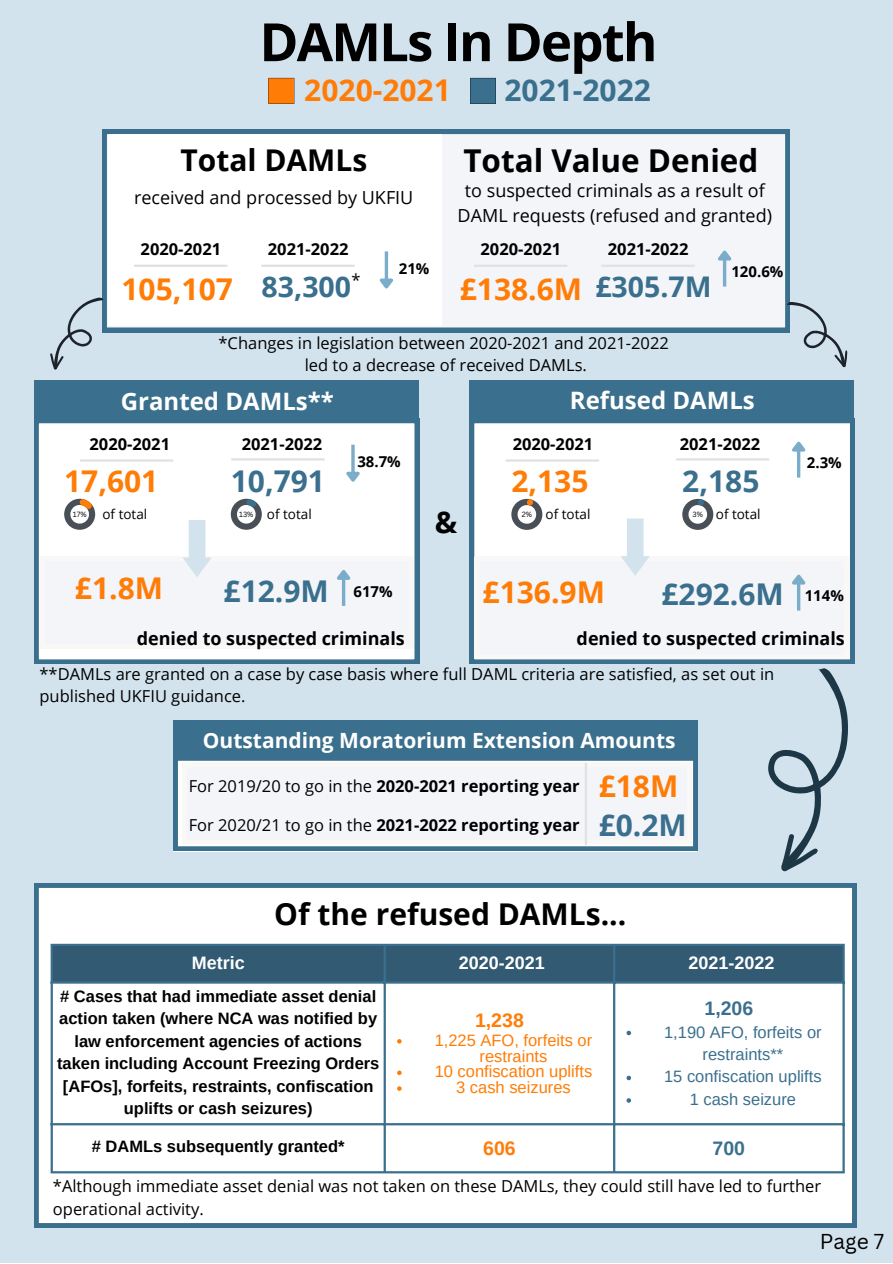
<style>
.page{position:relative;width:893px;height:1264px;background:#fff}
.page>*{position:absolute;margin:0;border:0;box-sizing:border-box;transform-origin:0 0}
.t1{font:700 52.8px "Open Sans";letter-spacing:-.035em;color:#000}
.t2{font:700 31.5px "Open Sans";color:#000}
.t3{font:700 30px "Open Sans";color:#ff7c06}
.t4{font:700 30px "Open Sans";color:#3a6f8d}
.t5{font:700 30px "Noto Sans";color:#000}
.t6{font:700 30px "Open Sans";color:#000}
.t7{font:700 24px "Open Sans";color:#fff}
.t8{font:700 21px "Open Sans";color:#fff}
.t9{font:21px "Canva Sans";color:#000}
.t10{font:700 19.5px "Arimo";color:#ff7c06}
.t11{font:700 19.5px "Arimo";color:#3a6f8d}
.t12{font:18px/24.8px "Open Sans";color:#000;text-align:center}
.t13{font:700 18px "Open Sans";color:#000}
.t14{font:700 18px "Arimo";color:#fff}
.t15{font:16.5px/22.5px "Open Sans";color:#000}
.t16{font:700 16.5px/22.5px "Arimo";color:#000;text-align:center}
.t17{font:700 16.5px "Open Sans";color:#000}
.t18{font:16.5px/22.5px "Arimo";color:#3a6f8d;text-align:center}
.t19{font:16.5px/15.8px "Arimo";color:#ff7c06;text-align:center}
.t20{font:700 15px "Open Sans";color:#000}
.t21{font:13.5px "Open Sans";color:#000}
.t22{font:7.35px "Canva Sans";color:#000}
.s1{font-size:28.5px;color:#3a6f8d}
.s2{font-family:"Canva Sans";font-size:7.35px}
.s3{font-weight:400}
</style>
<div class="page">
<div style="left:0;top:0;width:892px;height:1262px;background:#d3e3ed"></div>
<svg style="left:102px;top:130px;width:687px;height:202px;background:#e5ebf1"></svg>
<svg style="left:34px;top:421px;width:385px;height:243px;background:#e4ebef"></svg>
<div style="left:109px;top:135px;width:333px;height:191px;background:#fff"></div>
<svg style="left:470px;top:422px;width:384px;height:242px;background:#e4ebef"></svg>
<svg style="left:470px;top:78px;width:26px;height:26px"></svg>
<svg style="left:268px;top:78px;width:26px;height:26px"></svg>
<svg style="left:722px;top:263px;width:4px;height:23px"></svg>
<svg style="left:714px;top:247px;width:22px;height:16px"></svg>
<hr style="left:385px;top:251px;width:3px;height:28px;background:#7bacc9">
<hr style="left:134px;top:265px;width:93px;height:2px;background:#e0e1e2">
<hr style="left:261px;top:265px;width:94px;height:2px;background:#e0e1e2">
<hr style="left:474px;top:265px;width:93px;height:2px;background:#e0e1e2">
<hr style="left:601px;top:265px;width:93px;height:2px;background:#e0e1e2">
<hr style="left:80px;top:459px;width:93px;height:2px;background:#e0e1e2">
<hr style="left:231px;top:458px;width:93px;height:2px;background:#e0e1e2">
<hr style="left:505px;top:459px;width:94px;height:2px;background:#e0e1e2">
<hr style="left:675px;top:458px;width:94px;height:2px;background:#e0e1e2">
<div style="left:34px;top:883px;width:822px;height:344px;background:#fff"></div>
<div style="left:53px;top:946px;width:789px;height:35px;background:#325a73"></div>
<svg style="left:397px;top:1039px;width:4px;height:4px"></svg>
<svg style="left:397px;top:1070px;width:4px;height:5px"></svg>
<svg style="left:397px;top:1086px;width:4px;height:4px"></svg>
<svg style="left:626px;top:1030px;width:5px;height:5px"></svg>
<svg style="left:626px;top:1075px;width:5px;height:5px"></svg>
<svg style="left:626px;top:1098px;width:5px;height:4px"></svg>
<hr style="left:51px;top:946px;width:2px;height:225px;background:#3a6f8d">
<hr style="left:383px;top:946px;width:3px;height:225px;background:#3a6f8d">
<hr style="left:613px;top:946px;width:2px;height:225px;background:#3a6f8d">
<hr style="left:842px;top:946px;width:2px;height:225px;background:#3a6f8d">
<hr style="left:51px;top:943px;width:793px;height:3px;background:#3a6f8d">
<hr style="left:51px;top:981px;width:793px;height:2px;background:#3a6f8d">
<hr style="left:51px;top:1123px;width:793px;height:2px;background:#3a6f8d">
<hr style="left:51px;top:1171px;width:793px;height:2px;background:#3a6f8d">
<svg style="left:768px;top:668px;width:80px;height:204px"></svg>
<svg style="left:173px;top:757px;width:524px;height:93px;background:#90adbe"></svg>
<div style="left:173px;top:720px;width:523px;height:38px;background:#3a6f8d"></div>
<div style="left:182px;top:763px;width:509px;height:80px;background:#f3f5f9"></div>
<hr style="left:584px;top:763px;width:3px;height:82px;background:#e0e1e2">
<svg style="left:34px;top:275px;width:385px;height:146px"></svg>
<svg style="left:469px;top:291px;width:384px;height:131px"></svg>
<hr style="left:351px;top:444px;width:3px;height:28px;background:#7bacc9">
<svg style="left:341px;top:469px;width:22px;height:16px"></svg>
<svg style="left:40px;top:499px;width:374px;height:149px;background:#f3f5f7"></svg>
<svg style="left:475px;top:499px;width:373px;height:160px;background:#f4f5f7"></svg>
<svg style="left:796px;top:454px;width:4px;height:23px"></svg>
<svg style="left:788px;top:438px;width:22px;height:16px"></svg>
<h1 class="t1" style="left:259px;top:5px;width:399px">DAMLs In Depth</h1>
<h3 class="t3" style="left:304px;top:69px;width:148px">2020-2021</h3>
<h3 class="t4" style="left:504px;top:69px;width:148px">2021-2022</h3>
<h3 class="t6" style="left:180px;top:138px;width:188px">Total DAMLs</h3>
<p class="t12" style="left:134px;top:184px;width:281px">received and processed by UKFIU</p>
<h2 class="t2" style="left:463px;top:138px;width:296px">Total Value Denied</h2>
<p class="t12" style="left:457px;top:178px;width:316px">to suspected criminals as a result of<br>DAML requests (refused and granted)</p>
<p class="t17" style="left:141px;top:238px;width:82px">2020-2021</p>
<p class="t17" style="left:268px;top:238px;width:82px">2021-2022</p>
<p class="t17" style="left:480px;top:238px;width:82px">2020-2021</p>
<p class="t17" style="left:607px;top:238px;width:82px">2021-2022</p>
<p class="t15" style="left:351px;top:268px;width:11px">*</p>
<h3 class="t3" style="left:121px;top:267px;width:231px">105,107 <span class="s1">83,300</span></h3>
<p class="t20" style="left:399px;top:258px;width:32px">21%</p>
<h3 class="t3" style="left:459px;top:267px;width:253px">£138.6M <span class="s1">£305.7M</span></h3>
<p class="t20" style="left:731px;top:261px;width:53px">120.6%</p>
<p class="t15" style="left:218px;top:331px;width:452px;text-align:center">*Changes in legislation between 2020-2021 and 2021-2022 led to a decrease of received DAMLs.</p>
<h3 class="t7" style="left:121px;top:384px;width:214px">Granted DAMLs**</h3>
<h3 class="t7" style="left:570px;top:383px;width:186px">Refused DAMLs</h3>
<p class="t17" style="left:89px;top:432px;width:82px">2020-2021</p>
<p class="t17" style="left:242px;top:432px;width:82px">2021-2022</p>
<p class="t17" style="left:512px;top:432px;width:82px">2020-2021</p>
<p class="t17" style="left:679px;top:432px;width:82px">2021-2022</p>
<h3 class="t3" style="left:64px;top:460px;width:96px">17,601</h3>
<h3 class="t4" style="left:231px;top:460px;width:96px">10,791</h3>
<p class="t20" style="left:357px;top:451px;width:45px">38.7%</p>
<p class="t20" style="left:806px;top:452px;width:36px">2.3%</p>
<h3 class="t3" style="left:511px;top:460px;width:79px">2,135</h3>
<h3 class="t4" style="left:682px;top:460px;width:79px">2,185</h3>
<p class="t22" style="left:73px;top:509px;width:15px">17%</p>
<p class="t21" style="left:102px;top:504px;width:46px">of total</p>
<p class="t21" style="left:239px;top:504px;width:74px"><span class="s2">13%</span> of total</p>
<h3 class="t6" style="left:435px;top:500px;width:24px">&amp;</h3>
<p class="t21" style="left:521px;top:504px;width:70px"><span class="s2">2%</span> of total</p>
<p class="t21" style="left:692px;top:504px;width:70px"><span class="s2">3%</span> of total</p>
<h3 class="t3" style="left:75px;top:566px;width:90px">£1.8M</h3>
<h3 class="t4" style="left:223px;top:570px;width:107px">£12.9M</h3>
<h3 class="t3" style="left:482px;top:571px;width:124px">£136.9M</h3>
<h3 class="t4" style="left:661px;top:573px;width:124px">£292.6M</h3>
<p class="t20" style="left:353px;top:580px;width:41px">617%</p>
<p class="t20" style="left:804px;top:585px;width:41px">114%</p>
<p class="t13" style="left:137px;top:626px;width:269px">denied to suspected criminals</p>
<p class="t13" style="left:576px;top:626px;width:269px">denied to suspected criminals</p>
<p class="t15" style="left:40px;top:662px;width:736px">**DAMLs are granted on a case by case basis where full DAML criteria are satisfied, as set out in published UKFIU guidance.</p>
<p class="t8" style="left:203px;top:725px;width:474px">Outstanding Moratorium Extension Amounts</p>
<p class="t17" style="left:189px;top:774px;width:392px"><span class="s3">For 2019/20 to go in the</span> 2020-2021 reporting year</p>
<p class="t17" style="left:189px;top:813px;width:392px"><span class="s3">For 2020/21 to go in the</span> 2021-2022 reporting year</p>
<h3 class="t3" style="left:598px;top:765px;width:81px">£18M</h3>
<h3 class="t4" style="left:598px;top:804px;width:90px">£0.2M</h3>
<h3 class="t5" style="left:274px;top:893px;width:353px">Of the refused DAMLs...</h3>
<p class="t14" style="left:192px;top:952px;width:54px">Metric</p>
<p class="t14" style="left:459px;top:952px;width:87px">2020-2021</p>
<p class="t14" style="left:688px;top:952px;width:87px">2021-2022</p>
<p class="t16" style="left:57px;top:984px;width:324px"># Cases that had immediate asset denial action taken (where NCA was notified by law enforcement agencies of actions taken including Account Freezing Orders [AFOs], forfeits, restraints, confiscation uplifts or cash seizures)</p>
<p class="t11" style="left:704px;top:997px;width:50px">1,206</p>
<p class="t10" style="left:475px;top:1009px;width:50px">1,238</p>
<p class="t18" style="left:664px;top:1020px;width:159px">1,190 AFO, forfeits or restraints**<br>15 confiscation uplifts<br>1 cash seizure</p>
<p class="t19" style="left:434px;top:1032px;width:159px">1,225 AFO, forfeits or restraints<br>10 confiscation uplifts<br>3 cash seizures</p>
<p class="t16" style="left:92px;top:1135px;width:254px"># DAMLs subsequently granted*</p>
<p class="t10" style="left:483px;top:1136px;width:34px">606</p>
<p class="t11" style="left:712px;top:1136px;width:34px">700</p>
<p class="t15" style="left:53px;top:1174px;width:769px">*Although immediate asset denial was not taken on these DAMLs, they could still have led to further operational activity.</p>
<p class="t9" style="left:819px;top:1226px;width:66px">Page 7</p>
</div>
